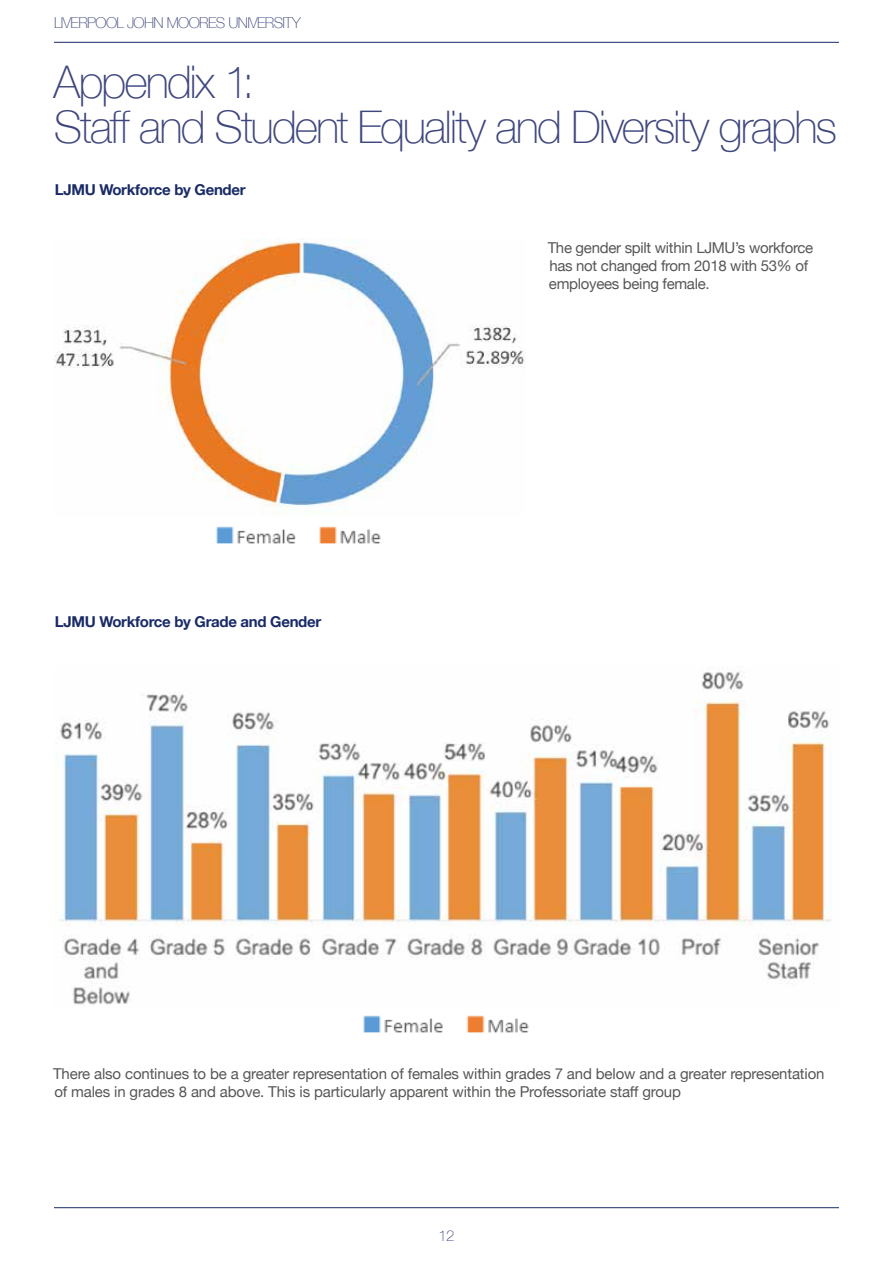
<style>
.page{position:relative;width:893px;height:1263px;background:#fff}
.page>*{position:absolute;margin:0;border:0;box-sizing:border-box;transform-origin:0 0}
.t1{font:100 45px/45px "Helvetica Neue";letter-spacing:-.045em;color:#3e467e}
.t2{font:15px/18px "Helvetica Neue";letter-spacing:-.01em;color:#575756}
.t3{font:700 15px "Helvetica Neue";letter-spacing:-.02em;color:#192a67}
.t4{font:100 15px "Helvetica Neue";letter-spacing:-.04em;color:#3e467e}
</style>
<div class="page">
<hr style="left:54px;top:42px;width:785px;height:1px;background:#192a67">
<hr style="left:54px;top:1207px;width:785px;height:1px;background:#192a67">
<img style="left:54px;top:671px;width:777px;height:334px">
<img style="left:363px;top:1015px;width:166px;height:18px">
<img style="left:54px;top:239px;width:472px;height:276px">
<img style="left:216px;top:526px;width:165px;height:18px">
<p class="t4" style="left:54px;top:12px;width:248px">LIVERPOOL JOHN MOORES UNIVERSITY</p>
<h1 class="t1" style="left:53px;top:57px;width:785px">Appendix 1:<br>Staff and Student Equality and Diversity graphs</h1>
<p class="t3" style="left:55px;top:178px;width:192px">LJMU Workforce by Gender</p>
<p class="t3" style="left:55px;top:610px;width:268px">LJMU Workforce by Grade and Gender</p>
<p class="t2" style="left:548px;top:240px;width:267px">The gender spilt within LJMU’s workforce has not changed from 2018 with 53% of employees being female.</p>
<p class="t2" style="left:53px;top:1066px;width:773px">There also continues to be a greater representation of females within grades 7 and below and a greater representation of males in grades 8 and above. This is particularly apparent within the Professoriate staff group</p>
<p class="t4" style="left:438px;top:1224px;width:18px">12</p>
</div>
